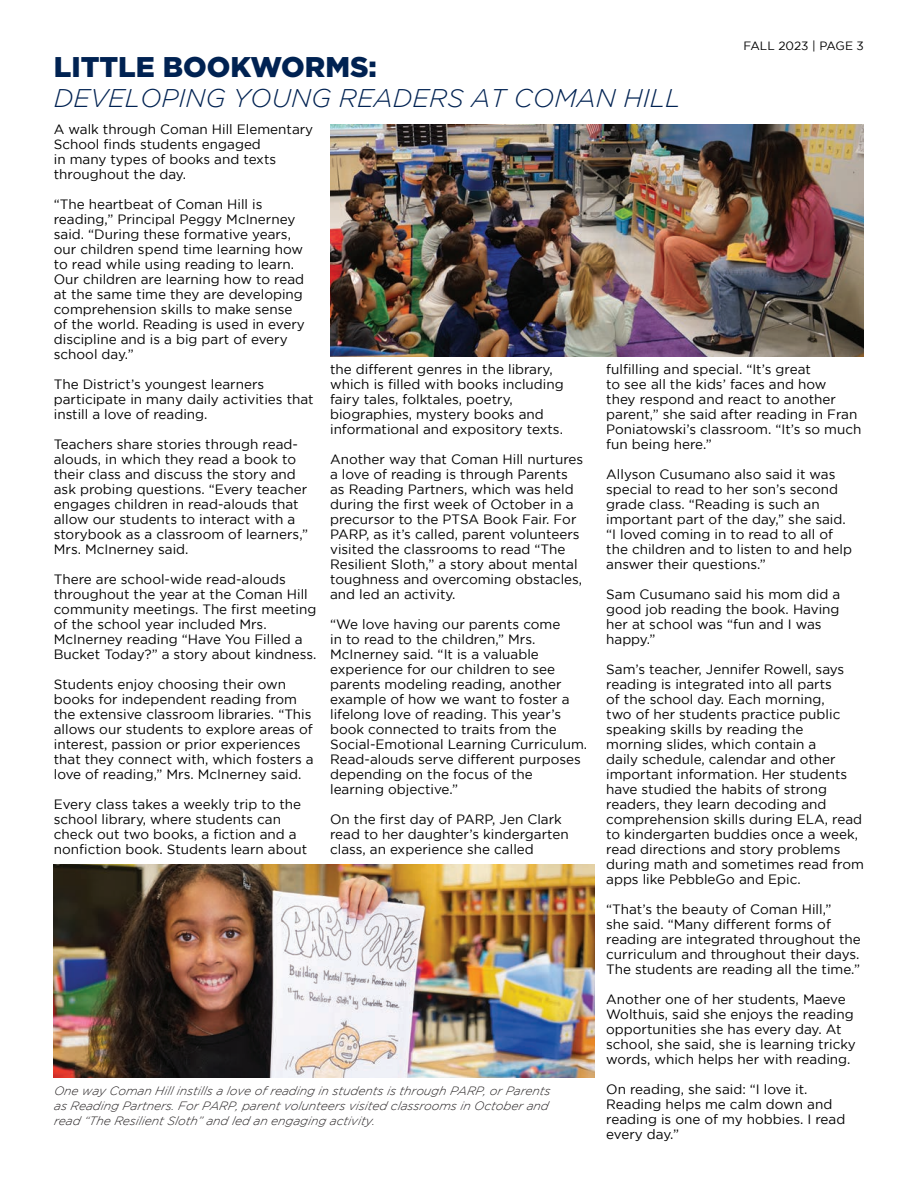
<style>
.page{position:relative;width:918px;height:1188px;background:#fff}
.page>*{position:absolute;margin:0;border:0;box-sizing:border-box;transform-origin:0 0}
.t1{font:900 28.5px "Gotham";color:#002252}
.t2{font:italic 300 25.5px "Gotham";color:#002252}
.t3{font:13.5px/15px "Gotham";color:#000}
.t4{font:italic 300 12px/15px "Gotham";color:#231f20}
.t5{font:12px "Gotham";color:#000}
</style>
<div class="page">
<img style="left:330px;top:125px;width:534px;height:231px">
<img style="left:54px;top:864px;width:541px;height:213px">
<p class="t5" style="left:744px;top:39px;width:122px">FALL 2023 | PAGE 3</p>
<p class="t1" style="left:54px;top:51px;width:325px">LITTLE BOOKWORMS:</p>
<p class="t2" style="left:54px;top:84px;width:628px">DEVELOPING YOUNG READERS AT COMAN HILL</p>
<p class="t3" style="left:54px;top:121px;width:261px">A walk through Coman Hill Elementary<br>School finds students engaged<br>in many types of books and texts throughout the day.</p>
<p class="t3" style="left:54px;top:196px;width:253px">“The heartbeat of Coman Hill is reading,” Principal Peggy McInerney said. “During these formative years, our children spend time learning how to read while using reading to learn.<br>Our children are learning how to read at the same time they are developing comprehension skills to make sense of the world. Reading is used in every discipline and is a big part of every school day.”</p>
<p class="t3" style="left:54px;top:376px;width:261px">The District’s youngest learners participate in many daily activities that instill a love of reading.</p>
<p class="t3" style="left:54px;top:436px;width:256px">Teachers share stories through read&shy;alouds, in which they read a book to their class and discuss the story and ask probing questions. “Every teacher engages children in read-alouds that allow our students to interact with a storybook as a classroom of learners,” Mrs. McInerney said.</p>
<p class="t3" style="left:54px;top:571px;width:264px">There are school-wide read-alouds throughout the year at the Coman Hill community meetings. The first meeting of the school year included Mrs.<br>McInerney reading “Have You Filled a Bucket Today?” a story about kindness.</p>
<p class="t3" style="left:54px;top:676px;width:261px">Students enjoy choosing their own books for independent reading from the extensive classroom libraries. “This allows our students to explore areas of interest, passion or prior experiences that they connect with, which fosters a love of reading,” Mrs. McInerney said.</p>
<p class="t3" style="left:54px;top:796px;width:255px">Every class takes a weekly trip to the school library, where students can check out two books, a fiction and a nonfiction book. Students learn about</p>
<p class="t3" style="left:606px;top:361px;width:257px">fulfilling and special. “It’s great<br>to see all the kids’ faces and how<br>they respond and react to another parent,” she said after reading in Fran<br>Poniatowski’s classroom. “It’s so much fun being here.”</p>
<p class="t3" style="left:606px;top:466px;width:247px">Allyson Cusumano also said it was special to read to her son’s second grade class. “Reading is such an important part of the day,” she said. “I loved coming in to read to all of the children and to listen to and help answer their questions.”</p>
<p class="t3" style="left:606px;top:586px;width:235px">Sam Cusumano said his mom did a good job reading the book. Having her at school was “fun and I was happy.”</p>
<p class="t3" style="left:606px;top:661px;width:259px">Sam’s teacher, Jennifer Rowell, says reading is integrated into all parts<br>of the school day. Each morning,<br>two of her students practice public speaking skills by reading the<br>morning slides, which contain a<br>daily schedule, calendar and other important information. Her students have studied the habits of strong readers, they learn decoding and comprehension skills during ELA, read to kindergarten buddies once a week, read directions and story problems during math and sometimes read from apps like PebbleGo and Epic.</p>
<p class="t3" style="left:606px;top:901px;width:256px">“That’s the beauty of Coman Hill,”<br>she said. “Many different forms of reading are integrated throughout the curriculum and throughout their days.<br>The students are reading all the time.”</p>
<p class="t3" style="left:606px;top:991px;width:251px">Another one of her students, Maeve Wolthuis, said she enjoys the reading opportunities she has every day. At school, she said, she is learning tricky words, which helps her with reading.</p>
<p class="t3" style="left:606px;top:1081px;width:241px">On reading, she said: “I love it.<br>Reading helps me calm down and reading is one of my hobbies. I read every day.”</p>
<p class="t3" style="left:330px;top:361px;width:235px">the different genres in the library, which is filled with books including fairy tales, folktales, poetry, biographies, mystery books and informational and expository texts.</p>
<p class="t3" style="left:330px;top:451px;width:255px">Another way that Coman Hill nurtures a love of reading is through Parents as Reading Partners, which was held during the first week of October in a precursor to the PTSA Book Fair. For PARP, as it’s called, parent volunteers visited the classrooms to read “The Resilient Sloth,” a story about mental toughness and overcoming obstacles, and led an activity.</p>
<p class="t3" style="left:330px;top:616px;width:259px">“We love having our parents come<br>in to read to the children,” Mrs.<br>McInerney said. “It is a valuable experience for our children to see parents modeling reading, another example of how we want to foster a lifelong love of reading. This year’s book connected to traits from the Social-Emotional Learning Curriculum.<br>Read-alouds serve different purposes depending on the focus of the learning objective.”</p>
<p class="t3" style="left:330px;top:811px;width:240px">On the first day of PARP, Jen Clark read to her daughter’s kindergarten class, an experience she called</p>
<p class="t4" style="left:54px;top:1083px;width:500px">One way Coman Hill instills a love of reading in students is through PARP, or Parents as Reading Partners. For PARP, parent volunteers visited classrooms in October and read “The Resilient Sloth” and led an engaging activity.</p>
</div>
